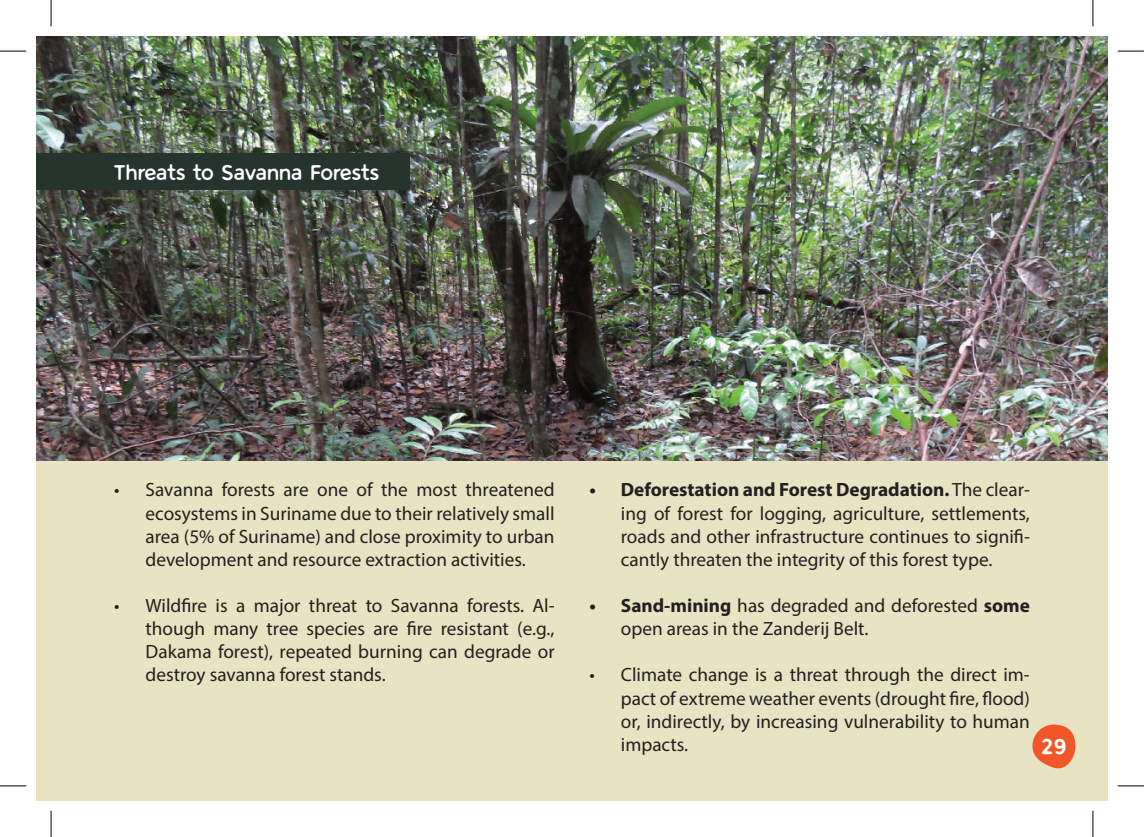
<style>
.page{position:relative;width:1144px;height:837px;background:#fff}
.page>*{position:absolute;margin:0;border:0;box-sizing:border-box;transform-origin:0 0}
.t1{font:19.25px/23.1px "Myriad Pro";color:#231f20;text-align:justify}
.t2{font:17.5px "Warlow Sans";color:#fff}
.t3{font:700 17.5px "Warlow Sans";color:#fff}
.s1{font-weight:700}
</style>
<div class="page">
<div style="left:36px;top:36px;width:1072px;height:764px;background:#e8e3c2"></div>
<img style="left:36px;top:36px;width:1072px;height:424px">
<div style="left:36px;top:153px;width:373px;height:37px;background:#26342e"></div>
<svg style="left:1032px;top:724px;width:44px;height:45px"></svg>
<svg style="left:0;top:51px;width:26px;height:1px"></svg>
<svg style="left:1118px;top:51px;width:26px;height:1px"></svg>
<svg style="left:0;top:785px;width:26px;height:1px"></svg>
<svg style="left:1118px;top:785px;width:26px;height:1px"></svg>
<svg style="left:51px;top:0;width:1px;height:26px"></svg>
<svg style="left:51px;top:810px;width:1px;height:26px"></svg>
<svg style="left:1092px;top:0;width:1px;height:26px"></svg>
<svg style="left:1092px;top:810px;width:1px;height:26px"></svg>
<p class="t2" style="left:114px;top:160px;width:267px">Threats to Savanna Forests</p>
<p class="t1" style="left:146px;top:478px;width:411px;text-indent:-31px">• Savanna forests are one of the most threatened ecosystems in Suriname due to their relatively small area (5% of Suriname) and close proximity to urban development and resource extraction activities.</p>
<p class="t1" style="left:146px;top:593px;width:411px;text-indent:-31px">• Wildfire is a major threat to Savanna forests. Al&shy;though many tree species are fire resistant (e.g., Dakama forest), repeated burning can degrade or destroy savanna forest stands.</p>
<p class="t1" style="left:621px;top:478px;width:411px;text-indent:-31px"><span class="s1">• Deforestation and Forest Degradation.</span> The clear&shy;ing of forest for logging, agriculture, settlements, roads and other infrastructure continues to signifi&shy;cantly threaten the integrity of this forest type.</p>
<p class="t1" style="left:621px;top:593px;width:410px;text-indent:-31px"><span class="s1">• Sand-mining</span> has degraded and deforested <span class="s1">some </span>open areas in the Zanderij Belt.</p>
<p class="t1" style="left:621px;top:663px;width:411px;text-indent:-31px">• Climate change is a threat through the direct im&shy;pact of extreme weather events (drought fire, flood) or, indirectly, by increasing vulnerability to human impacts.</p>
<p class="t3" style="left:1041px;top:734px;width:28px">29</p>
</div>
